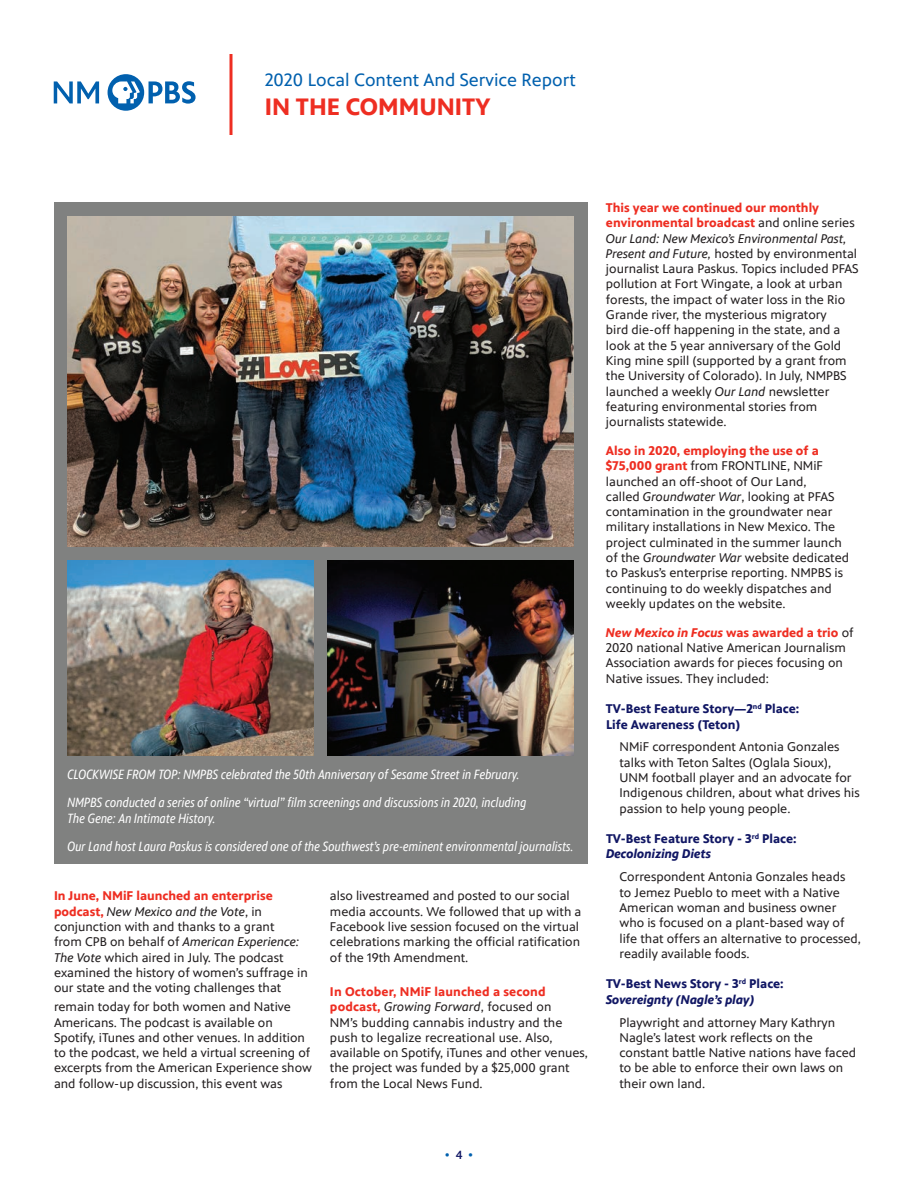
<style>
.page{position:relative;width:918px;height:1188px;background:#fff}
.page>*{position:absolute;margin:0;border:0;box-sizing:border-box;transform-origin:0 0}
.t1{font:700 24px "PBS Sans";color:#ee2e22}
.t2{font:18px "PBS Sans";color:#0160ae}
.t3{font:italic 13.5px/27.3px "PBS Sans Condensed";color:#fff}
.t4{font:12.75px/15.3px "PBS Sans";color:#231f20}
.t5{font:700 12.75px/15.3px "PBS Sans";color:#111764}
.t6{font:500 12px "PBS Sans";color:#0160ae}
.s1{font-weight:700;color:#ee2e22}
.s2{font-style:italic}
.s3{font-weight:700;font-style:italic;color:#ee2e22}
.s4{color:#111764}
</style>
<div class="page">
<div style="left:54px;top:202px;width:533px;height:662px;background:#808180"></div>
<div style="left:108px;top:74px;width:36px;height:37px;background:#0160ae;border-radius:50%"></div>
<svg style="left:149px;top:81px;width:47px;height:23px"></svg>
<svg style="left:112px;top:81px;width:28px;height:22px"></svg>
<svg style="left:54px;top:81px;width:45px;height:22px"></svg>
<hr style="left:230px;top:54px;width:2px;height:81px;background:#ee2e22">
<img style="left:68px;top:216px;width:506px;height:331px">
<img style="left:68px;top:560px;width:246px;height:196px">
<img style="left:327px;top:560px;width:247px;height:196px">
<h2 class="t2" style="left:265px;top:70px;width:313px">2020 Local Content And Service Report</h2>
<h1 class="t1" style="left:265px;top:93px;width:227px">IN THE COMMUNITY</h1>
<p class="t3" style="left:68px;top:761px;width:461px">CLOCKWISE FROM TOP: NMPBS celebrated the 50th Anniversary of Sesame Street in February.<br>NMPBS conducted a series of online “virtual” film screenings and discussions in 2020, including</p>
<p class="t3" style="left:68px;top:805px;width:508px">The Gene: An Intimate History.<br>Our Land host Laura Paskus is considered one of the Southwest’s pre-eminent environmental journalists.</p>
<p class="t4" style="left:54px;top:889px;width:255px"><span class="s1">In June, NMiF launched an enterprise podcast,</span> <span class="s2">New Mexico and the Vote</span>, in conjunction with and thanks to a grant<br>from CPB on behalf of <span class="s2">American Experience:<br>The Vote</span> which aired in July. The podcast examined the history of women’s suffrage in our state and the voting challenges that</p>
<p class="t4" style="left:54px;top:999px;width:260px">remain today for both women and Native Americans. The podcast is available on Spotify, iTunes and other venues. In addition to the podcast, we held a virtual screening of excerpts from the American Experience show and follow-up discussion, this event was</p>
<p class="t4" style="left:330px;top:889px;width:253px">also livestreamed and posted to our social media accounts. We followed that up with a Facebook live session focused on the virtual celebrations marking the official ratification of the 19th Amendment.</p>
<p class="t4" style="left:330px;top:984px;width:260px"><span class="s1">In October, NMiF launched a second podcast,</span> <span class="s2">Growing Forward</span>, focused on<br>NM’s budding cannabis industry and the push to legalize recreational use. Also, available on Spotify, iTunes and other venues, the project was funded by a $25,000 grant from the Local News Fund.</p>
<p class="t4" style="left:606px;top:200px;width:254px"><span class="s1">This year we continued our monthly environmental broadcast</span> and online series <span class="s2">Our Land: New Mexico’s Environmental Past, Present and Future,</span> hosted by environmental journalist Laura Paskus. Topics included PFAS pollution at Fort Wingate, a look at urban forests, the impact of water loss in the Rio Grande river, the mysterious migratory<br>bird die-off happening in the state, and a look at the 5 year anniversary of the Gold King mine spill (supported by a grant from the University of Colorado). In July, NMPBS launched a weekly <span class="s2">Our Land</span> newsletter featuring environmental stories from journalists statewide.</p>
<p class="t4" style="left:606px;top:443px;width:245px"><span class="s1">Also in 2020, employing the use of a $75,000 grant</span> from FRONTLINE, NMiF launched an off-shoot of Our Land,<br>called <span class="s2">Groundwater War</span>, looking at PFAS contamination in the groundwater near military installations in New Mexico. The project culminated in the summer launch of the <span class="s2">Groundwater War</span> website dedicated to Paskus’s enterprise reporting. NMPBS is continuing to do weekly dispatches and weekly updates on the website.</p>
<p class="t4" style="left:606px;top:625px;width:249px"><span class="s3">New Mexico in Focus</span> <span class="s1">was awarded a trio</span> of 2020 national Native American Journalism Association awards for pieces focusing on Native issues. They included:</p>
<p class="t5" style="left:606px;top:701px;width:195px">TV-Best Feature Story—2<sup>nd</sup> Place:<br>Life Awareness (Teton)</p>
<p class="t4" style="left:620px;top:739px;width:242px">NMiF correspondent Antonia Gonzales talks with Teton Saltes (Oglala Sioux), UNM football player and an advocate for Indigenous children, about what drives his passion to help young people.</p>
<p class="t5" style="left:606px;top:831px;width:192px">TV-Best Feature Story - 3<sup>rd</sup> Place:<br><span class="s2">Decolonizing Diets</span></p>
<p class="t4" style="left:620px;top:869px;width:243px">Correspondent Antonia Gonzales heads<br>to Jemez Pueblo to meet with a Native American woman and business owner who is focused on a plant-based way of life that offers an alternative to processed, readily available foods.</p>
<p class="t5" style="left:606px;top:977px;width:179px">TV-Best News Story - 3<sup>rd</sup> Place:<br><span class="s2">Sovereignty (Nagle’s play)</span></p>
<p class="t4" style="left:620px;top:1015px;width:238px">Playwright and attorney Mary Kathryn Nagle’s latest work reflects on the constant battle Native nations have faced to be able to enforce their own laws on their own land.</p>
<p class="t6" style="left:445px;top:1148px;width:30px">• <span class="s4">4</span> •</p>
</div>
